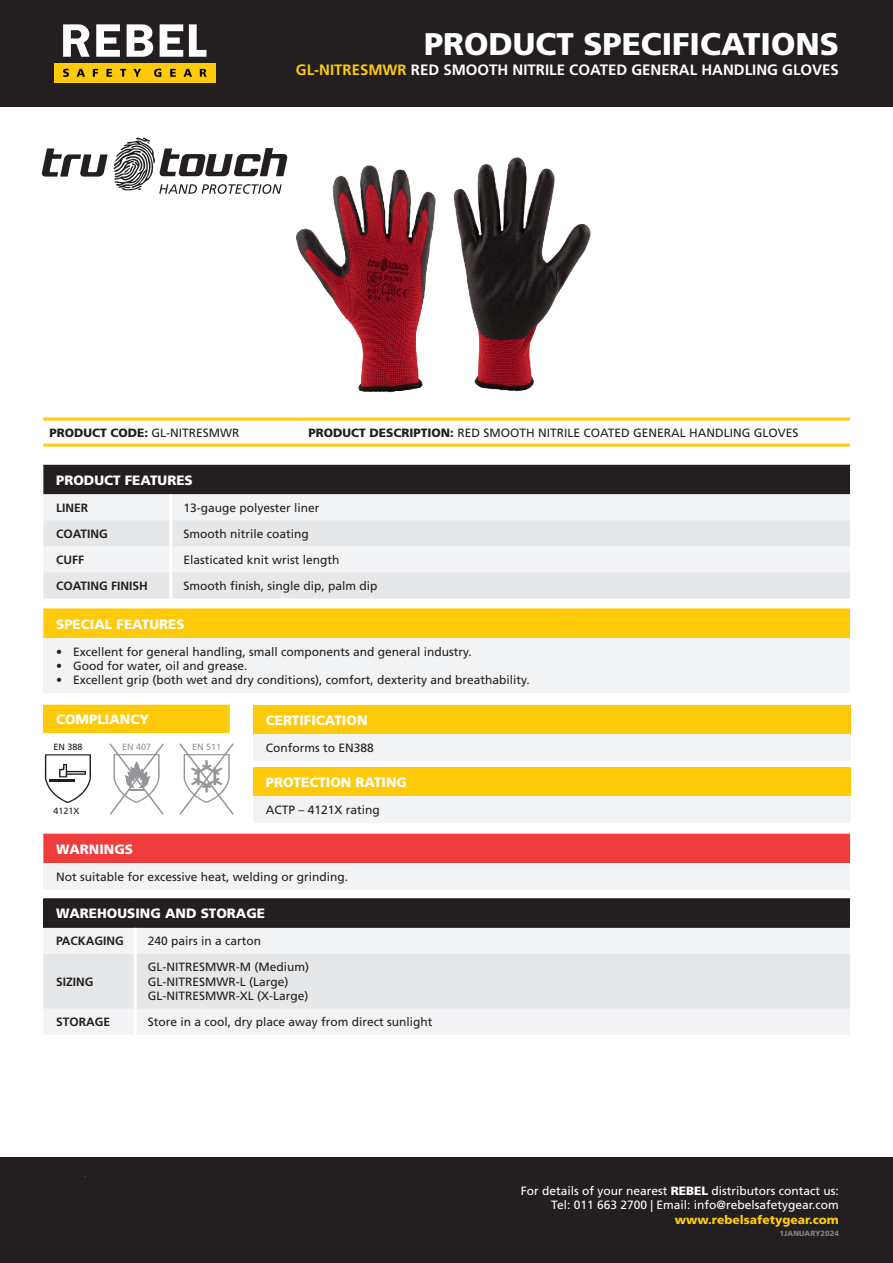
<style>
.page{position:relative;width:893px;height:1263px;background:#fff}
.page>*{position:absolute;margin:0;border:0;box-sizing:border-box;transform-origin:0 0}
.t1{font:900 31.35px "Frutiger LT Std";color:#fff}
.t2{font:700 15px "Frutiger LT Std";color:#fff}
.Table_heading{font:900 13.5px "Frutiger LT Std";color:#fff}
.Table_text{font:12px "Frutiger LT Std";color:#231f20}
.t3{font:12px/14.4px "Frutiger LT Std";color:#fff;text-align:right}
.Table_Heading_2{font:700 12px "Frutiger LT Std";color:#231f20}
.t4{font:900 12px "Frutiger LT Std";color:#231f20}
.t5{font:900 12px "Frutiger LT Std";color:#feca0a}
.Compliancy_text{font:9px "Frutiger LT Std";color:#231f20}
.Compliancy_text-2{font:9px "Frutiger LT Std";color:#939598}
.t6{font:900 7.5px "Frutiger LT Std";color:#808285}
.s1{color:#feca0a}
.s2{font-weight:400}
.s3{font-weight:900}
</style>
<div class="page">
<div style="left:0;top:0;width:893px;height:107px;background:#231f20"></div>
<div style="left:0;top:1157px;width:893px;height:106px;background:#231f20"></div>
<div style="left:54px;top:63px;width:162px;height:20px;background:#feca0a"></div>
<svg style="left:63px;top:24px;width:143px;height:33px"></svg>
<svg style="left:63px;top:69px;width:143px;height:8px"></svg>
<div style="left:43px;top:466px;width:807px;height:28px;background:#231f20"></div>
<div style="left:43px;top:494px;width:807px;height:26px;background:#f2f3f4"></div>
<svg style="left:43px;top:520px;width:807px;height:78px;fill:#e6e7e9"></svg>
<hr style="left:169px;top:494px;width:3px;height:26px;background:#fff">
<hr style="left:169px;top:520px;width:3px;height:26px;background:#fff">
<hr style="left:169px;top:546px;width:3px;height:26px;background:#fff">
<hr style="left:169px;top:572px;width:3px;height:26px;background:#fff">
<hr style="left:43px;top:465px;width:128px;height:1px;background:#231f20">
<hr style="left:171px;top:465px;width:289px;height:1px;background:#231f20">
<hr style="left:460px;top:465px;width:103px;height:1px;background:#231f20">
<hr style="left:563px;top:465px;width:287px;height:1px;background:#231f20">
<div style="left:43px;top:610px;width:807px;height:28px;background:#feca0a"></div>
<div style="left:43px;top:638px;width:807px;height:55px;background:#f2f3f4"></div>
<hr style="left:43px;top:608px;width:417px;height:2px;background:#feca0a">
<hr style="left:460px;top:608px;width:103px;height:2px;background:#feca0a">
<hr style="left:563px;top:608px;width:287px;height:2px;background:#feca0a">
<div style="left:43px;top:899px;width:807px;height:29px;background:#231f20"></div>
<div style="left:44px;top:928px;width:806px;height:106px;background:#f2f3f4"></div>
<div style="left:43px;top:954px;width:807px;height:55px;background:#e6e7e9"></div>
<hr style="left:134px;top:928px;width:3px;height:26px;background:#fff">
<hr style="left:134px;top:954px;width:3px;height:55px;background:#fff">
<hr style="left:134px;top:1009px;width:3px;height:26px;background:#fff">
<hr style="left:43px;top:898px;width:92px;height:2px;background:#231f20">
<hr style="left:135px;top:898px;width:715px;height:2px;background:#231f20">
<div style="left:43px;top:835px;width:807px;height:28px;background:#ee3d3c"></div>
<div style="left:43px;top:863px;width:807px;height:26px;background:#f2f3f4"></div>
<hr style="left:43px;top:834px;width:392px;height:1px;background:#ee3d3c">
<hr style="left:435px;top:834px;width:103px;height:1px;background:#ee3d3c">
<hr style="left:538px;top:834px;width:312px;height:1px;background:#ee3d3c">
<hr style="left:43px;top:418px;width:256px;height:3px;background:#feca0a">
<hr style="left:299px;top:418px;width:551px;height:3px;background:#feca0a">
<hr style="left:43px;top:444px;width:256px;height:3px;background:#feca0a">
<hr style="left:299px;top:444px;width:551px;height:3px;background:#feca0a">
<svg style="left:42px;top:137px;width:245px;height:57px"></svg>
<img style="left:453px;top:157px;width:138px;height:235px">
<img style="left:296px;top:165px;width:140px;height:228px">
<div style="left:253px;top:705px;width:597px;height:29px;background:#feca0a"></div>
<div style="left:253px;top:734px;width:597px;height:26px;background:#f2f3f4"></div>
<div style="left:253px;top:767px;width:597px;height:29px;background:#feca0a"></div>
<div style="left:253px;top:796px;width:597px;height:26px;background:#f2f3f4"></div>
<div style="left:43px;top:705px;width:186px;height:28px;background:#feca0a"></div>
<hr style="left:43px;top:705px;width:187px;height:1px;background:#feca0a">
<hr style="left:228px;top:706px;width:2px;height:27px;background:#feca0a">
<svg style="left:45px;top:754px;width:46px;height:49px"></svg>
<hr style="left:49px;top:779px;width:26px;height:2px;background:#231f20">
<svg style="left:109px;top:743px;width:55px;height:72px"></svg>
<svg style="left:179px;top:743px;width:55px;height:72px"></svg>
<p class="t1" style="left:424px;top:25px;width:416px">PRODUCT SPECIFICATIONS</p>
<p class="t2" style="left:296px;top:61px;width:545px"><span class="s1">GL-NITRESMWR</span> RED SMOOTH NITRILE COATED GENERAL HANDLING GLOVES</p>
<p class="t4" style="left:49px;top:425px;width:192px">PRODUCT CODE: <span class="s2">GL-NITRESMWR</span></p>
<p class="Table_text" style="left:308px;top:425px;width:492px"><span class="s3">PRODUCT DESCRIPTION:</span> RED SMOOTH NITRILE COATED GENERAL HANDLING GLOVES</p>
<p class="Table_heading" style="left:56px;top:472px;width:138px">PRODUCT FEATURES</p>
<p class="Table_Heading_2" style="left:56px;top:501px;width:34px">LINER</p>
<p class="Table_text" style="left:184px;top:501px;width:138px">13-gauge polyester liner</p>
<p class="Table_Heading_2" style="left:56px;top:527px;width:53px">COATING</p>
<p class="Table_text" style="left:184px;top:527px;width:127px">Smooth nitrile coating</p>
<p class="Table_Heading_2" style="left:56px;top:553px;width:29px">CUFF</p>
<p class="Table_text" style="left:184px;top:553px;width:158px">Elasticated knit wrist length</p>
<p class="Table_Heading_2" style="left:56px;top:579px;width:93px">COATING FINISH</p>
<p class="Table_text" style="left:184px;top:579px;width:196px">Smooth finish, single dip, palm dip</p>
<p class="Table_heading" style="left:56px;top:616px;width:130px">SPECIAL FEATURES</p>
<p class="Table_text" style="left:56px;top:644px;width:417px">• Excellent for general handling, small components and general industry.</p>
<p class="Table_text" style="left:56px;top:659px;width:193px">• Good for water, oil and grease.</p>
<p class="Table_text" style="left:56px;top:673px;width:475px">• Excellent grip (both wet and dry conditions), comfort, dexterity and breathability.</p>
<p class="Table_heading" style="left:56px;top:711px;width:95px">COMPLIANCY</p>
<p class="Compliancy_text" style="left:53px;top:742px;width:31px">EN 388</p>
<p class="Compliancy_text-2" style="left:122px;top:742px;width:31px">EN 407</p>
<p class="Compliancy_text-2" style="left:192px;top:742px;width:31px">EN 511</p>
<p class="Compliancy_text" style="left:53px;top:806px;width:28px">4121X</p>
<p class="Table_heading" style="left:266px;top:712px;width:103px">CERTIFICATION</p>
<p class="Table_text" style="left:266px;top:740px;width:110px">Conforms to EN388</p>
<p class="Table_heading" style="left:266px;top:774px;width:143px">PROTECTION RATING</p>
<p class="Table_text" style="left:266px;top:802px;width:116px">ACTP – 4121X rating</p>
<p class="Table_heading" style="left:56px;top:841px;width:79px">WARNINGS</p>
<p class="Table_text" style="left:56px;top:869px;width:294px">Not suitable for excessive heat, welding or grinding.</p>
<p class="Table_heading" style="left:56px;top:905px;width:211px">WAREHOUSING AND STORAGE</p>
<p class="Table_Heading_2" style="left:56px;top:934px;width:69px">PACKAGING</p>
<p class="Table_text" style="left:148px;top:934px;width:115px">240 pairs in a carton</p>
<p class="Table_Heading_2" style="left:56px;top:974px;width:39px">SIZING</p>
<p class="Table_text" style="left:148px;top:960px;width:163px">GL-NITRESMWR-M (Medium)</p>
<p class="Table_text" style="left:148px;top:974px;width:142px">GL-NITRESMWR-L (Large)</p>
<p class="Table_text" style="left:148px;top:989px;width:162px">GL-NITRESMWR-XL (X-Large)</p>
<p class="Table_Heading_2" style="left:56px;top:1015px;width:56px">STORAGE</p>
<p class="Table_text" style="left:148px;top:1015px;width:286px">Store in a cool, dry place away from direct sunlight</p>
<p class="t3" style="left:521px;top:1184px;width:320px">For details of your nearest <span class="s3">REBEL</span> distributors contact us:<br>Tel: 011 663 2700 | Email: info@rebelsafetygear.com</p>
<p class="t5" style="left:675px;top:1212px;width:166px">www.rebelsafetygear.com</p>
<p class="t6" style="left:780px;top:1228px;width:61px">1JANUARY2024</p>
</div>
